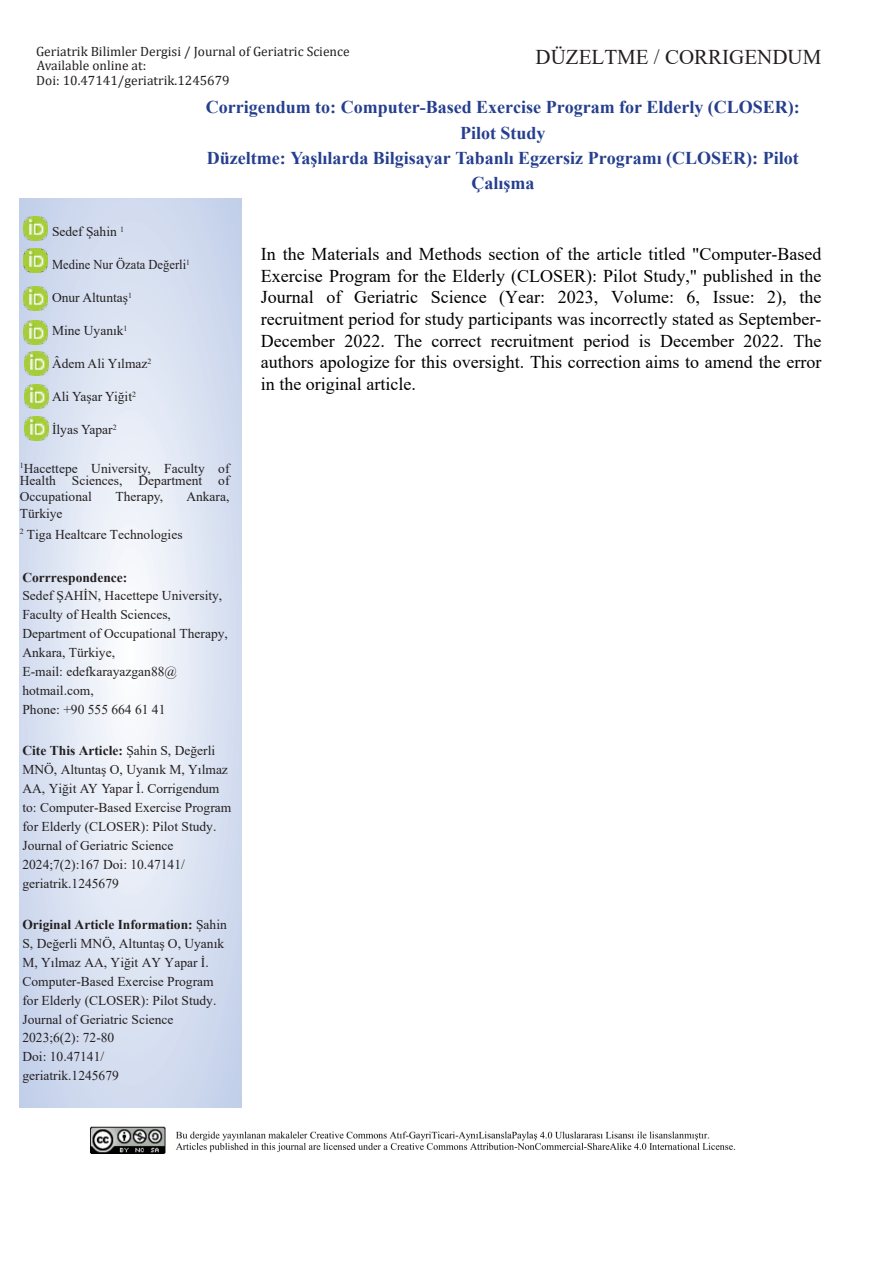
<style>
.page{position:relative;width:893px;height:1263px;background:#fff}
.page>*{position:absolute;margin:0;border:0;box-sizing:border-box;transform-origin:0 0}
.t1{font:21px "Times New Roman";color:#231f20}
.t2{font:18px/21.6px "Times New Roman";color:#000;text-align:justify}
.Paragraf_Stili_2{font:700 18px/25.2px "Times New Roman";color:#253f8e;text-align:center}
.Nasıl_Atıf_Yapılmalı{font:13.5px/18.9px "Times New Roman";color:#231f20}
.Yazar_Bilgileri{font:13.5px/12.3px "Times New Roman";color:#231f20}
.t3{font:13.5px/15px "Cambria";color:#231f20}
.Yazar_Bilgileri-2{font:13.5px "Times New Roman";color:#231f20;scale:.93 1}
.s1{font-weight:700}
.s2{font-style:inherit}
</style>
<div class="page">
<svg style="left:20px;top:198px;width:221px;height:909px;background:#dce3f2"></svg>
<img style="left:23px;top:216px;width:24px;height:24px">
<img style="left:24px;top:248px;width:24px;height:24px">
<img style="left:23px;top:286px;width:24px;height:24px">
<img style="left:23px;top:320px;width:24px;height:24px">
<img style="left:24px;top:352px;width:24px;height:24px">
<img style="left:24px;top:384px;width:24px;height:24px">
<img style="left:24px;top:416px;width:24px;height:24px">
<img style="left:90px;top:1126px;width:646px;height:28px">
<p class="t3" style="left:36px;top:43px;width:315px">Geriatrik Bilimler Dergisi / Journal of Geriatric Science</p>
<p class="t1" style="left:536px;top:43px;width:287px">DÜZELTME / CORRIGENDUM</p>
<p class="Paragraf_Stili_2" style="left:206px;top:94px;width:596px">Corrigendum to: Computer-Based Exercise Program for Elderly (CLOSER):<br>Pilot Study<br>Düzeltme: Yaşlılarda Bilgisayar Tabanlı Egzersiz Programı (CLOSER): Pilot Çalışma</p>
<p class="Yazar_Bilgileri" style="left:52px;top:225px;width:74px">Sedef Şahin <sup>1</sup></p>
<p class="Yazar_Bilgileri-2" style="left:52px;top:255px;width:150px">Medine Nur Özata Değerli<sup>1</sup></p>
<p class="Yazar_Bilgileri" style="left:52px;top:291px;width:82px">Onur Altuntaş<sup>1</sup></p>
<p class="Yazar_Bilgileri" style="left:52px;top:324px;width:77px">Mine Uyanık<sup>1</sup></p>
<p class="Yazar_Bilgileri" style="left:52px;top:357px;width:101px">Âdem Ali Yılmaz<sup>2</sup></p>
<p class="Yazar_Bilgileri" style="left:52px;top:390px;width:86px">Ali Yaşar Yiğit<sup>2</sup></p>
<p class="Yazar_Bilgileri" style="left:52px;top:423px;width:66px">İlyas Yapar<sup>2</sup></p>
<p class="Yazar_Bilgileri" style="left:20px;top:461px;width:211px"><sup>1</sup>Hacettepe University, Faculty of<br>Health Sciences, Department of</p>
<p class="Nasıl_Atıf_Yapılmalı" style="left:20px;top:487px;width:73px">Occupational</p>
<p class="Nasıl_Atıf_Yapılmalı" style="left:116px;top:487px;width:49px">Therapy,</p>
<p class="Nasıl_Atıf_Yapılmalı" style="left:186px;top:487px;width:45px">Ankara,</p>
<p class="Nasıl_Atıf_Yapılmalı" style="left:20px;top:503px;width:164px;line-height:20.7px">Türkiye<br><sup>2</sup> Tiga Healtcare Technologies</p>
<p class="Nasıl_Atıf_Yapılmalı" style="left:22px;top:567px;width:207px"><span class="s1">Corrrespondence:<br></span>Sedef ŞAHİN, Hacettepe University,<br>Faculty of Health Sciences,<br>Department of Occupational Therapy,<br>Ankara, Türkiye,<br>E-mail: edefkarayazgan88@ hotmail.com,<br>Phone: +90 555 664 61 41</p>
<p class="Nasıl_Atıf_Yapılmalı" style="left:22px;top:741px;width:210px"><span class="s1">Cite This Article:</span> Şahin S, Değerli<br>MNÖ, Altuntaş O, Uyanık M, Yılmaz<br>AA, Yiğit AY Yapar İ. Corrigendum to: Computer-Based Exercise Program for Elderly (CLOSER): Pilot Study.<br>Journal of Geriatric Science<br>202<span class="s2">4</span>;<span class="s2">7</span>(<span class="s2">2</span>):167 Doi: 10.47141/ geriatrik.1245679</p>
<p class="Nasıl_Atıf_Yapılmalı" style="left:22px;top:914px;width:206px"><span class="s1">Original Article Information:</span> Şahin<br>S, Değerli MNÖ, Altuntaş O, Uyanık<br>M, Yılmaz AA, Yiğit AY Yapar İ.<br>Computer-Based Exercise Program for Elderly (CLOSER): Pilot Study.<br>Journal of Geriatric Science<br>2023;6(2): 72-80<br>Doi: 10.47141/<br>geriatrik.1245679</p>
<p class="t3" style="left:36px;top:58px;width:195px">Available online at:<br>Doi: 10.47141/geriatrik.1245679</p>
<p class="t2" style="left:261px;top:243px;width:562px">In the Materials and Methods section of the article titled "Computer-Based Exercise Program for the Elderly (CLOSER): Pilot Study," published in the Journal of Geriatric Science (Year: 2023, Volume: 6, Issue: 2), the recruitment period for study participants was incorrectly stated as September-December 2022. The correct recruitment period is December 2022. The authors apologize for this oversight. This correction aims to amend the error in the original article.</p>
</div>
